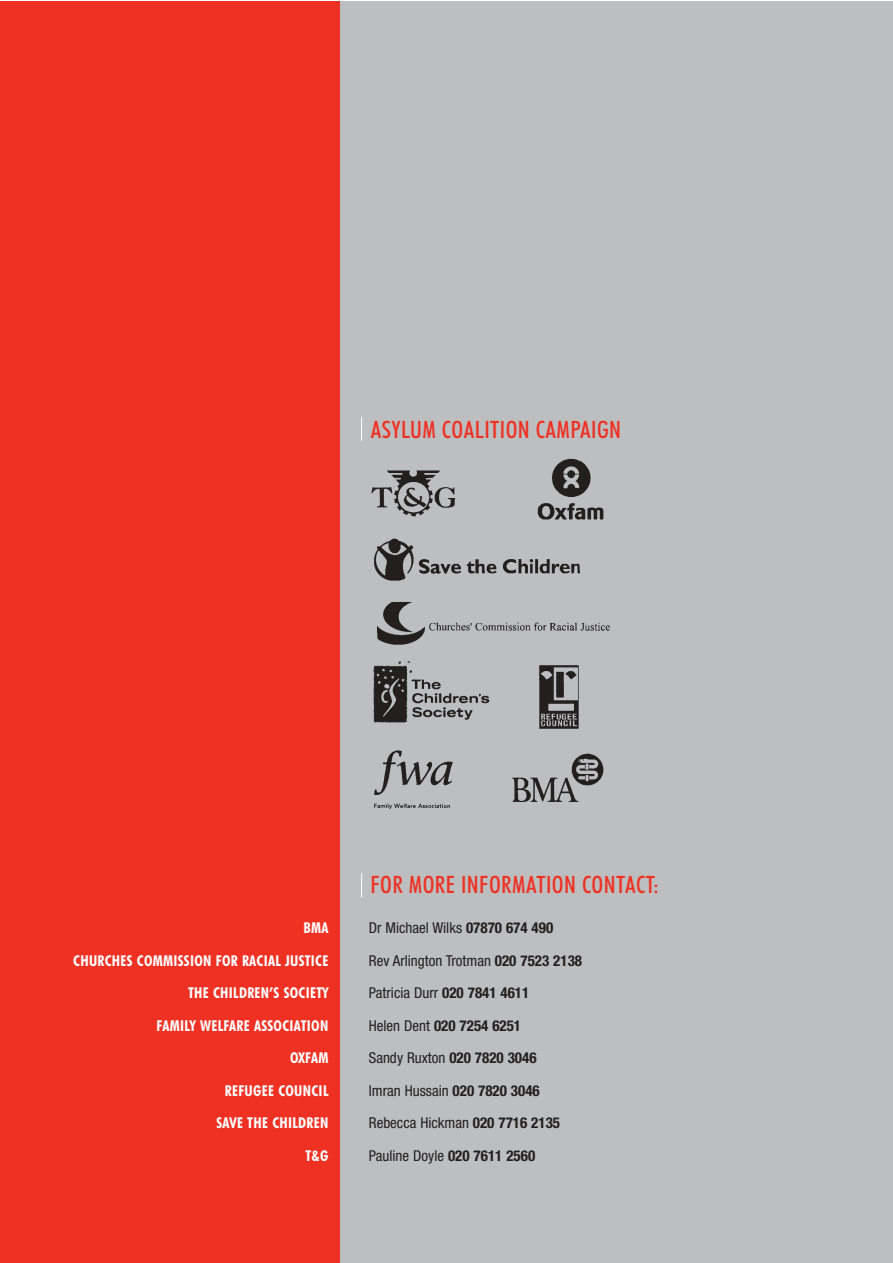
<style>
.page{position:relative;width:893px;height:1263px;background:#fff}
.page>*{position:absolute;margin:0;border:0;box-sizing:border-box;transform-origin:0 0}
.t1{font:500 condensed 24px "Futura BT";letter-spacing:.02em;color:#ee3123}
.t2{font:condensed 15px "Helvetica Neue";color:#231f1f}
.t3{font:700 condensed 15px "Futura BT";letter-spacing:.02em;color:#fff}
.t4{font:700 condensed 15px "Helvetica Neue";color:#231f1f}
.s1{font-weight:700}
.s2{font-weight:400}
</style>
<div class="page">
<div style="left:0;top:2px;width:340px;height:1261px;background:#ee3123"></div>
<div style="left:340px;top:2px;width:552px;height:1261px;background:#bcbec0"></div>
<img style="left:371px;top:470px;width:85px;height:47px">
<img style="left:537px;top:458px;width:67px;height:62px">
<img style="left:512px;top:753px;width:92px;height:49px">
<img style="left:374px;top:750px;width:79px;height:59px">
<img style="left:373px;top:661px;width:117px;height:61px">
<img style="left:374px;top:538px;width:206px;height:43px">
<img style="left:539px;top:665px;width:40px;height:64px">
<img style="left:377px;top:602px;width:233px;height:43px">
<svg style="left:361px;top:873px;width:1px;height:24px"></svg>
<svg style="left:361px;top:417px;width:1px;height:24px"></svg>
<h1 class="t1" style="left:371px;top:421px;width:252px">ASYLUM COALITION CAMPAIGN</h1>
<h1 class="t1" style="left:370px;top:876px;width:290px">FOR MORE INFORMATION CONTACT:</h1>
<p class="t3" style="left:303px;top:923px;width:26px">BMA</p>
<p class="t2" style="left:369px;top:923px;width:186px">Dr Michael Wilks <span class="s1">07870 674 490</span></p>
<p class="t3" style="left:73px;top:955px;width:257px">CHURCHES COMMISSION FOR RACIAL JUSTICE</p>
<p class="t2" style="left:369px;top:955px;width:215px">Rev Arlington Trotman <span class="s1">020 7523 2138</span></p>
<p class="t3" style="left:188px;top:988px;width:142px">THE CHILDREN’S SOCIETY</p>
<p class="t2" style="left:369px;top:988px;width:162px">Patricia Durr <span class="s1">020 7841 4611</span></p>
<p class="t3" style="left:157px;top:1020px;width:173px">FAMILY WELFARE ASSOCIATION</p>
<p class="t4" style="left:369px;top:1020px;width:154px"><span class="s2">Helen Dent</span> 020 7254 6251</p>
<p class="t3" style="left:290px;top:1053px;width:40px">OXFAM</p>
<p class="t2" style="left:369px;top:1053px;width:169px">Sandy Ruxton <span class="s1">020 7820 3046</span></p>
<p class="t3" style="left:225px;top:1085px;width:105px">REFUGEE COUNCIL</p>
<p class="t2" style="left:369px;top:1085px;width:172px">Imran Hussain <span class="s1">020 7820 3046</span></p>
<p class="t3" style="left:216px;top:1118px;width:114px">SAVE THE CHILDREN</p>
<p class="t2" style="left:369px;top:1118px;width:193px">Rebecca Hickman <span class="s1">020 7716 2135</span></p>
<p class="t3" style="left:305px;top:1150px;width:24px">T&amp;G</p>
<p class="t2" style="left:369px;top:1150px;width:168px">Pauline Doyle <span class="s1">020 7611 2560</span></p>
</div>
